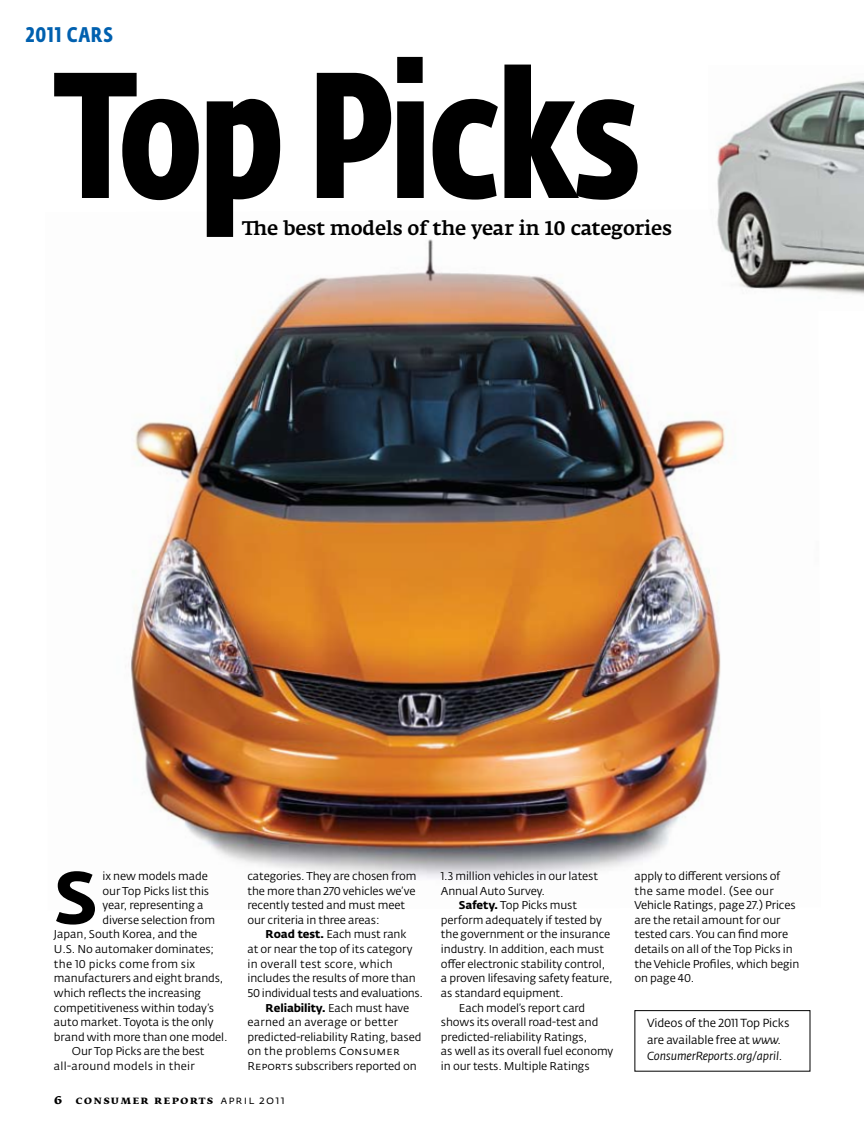
<style>
.page{position:relative;width:864px;height:1134px;background:#fff}
.page>*{position:absolute;margin:0;border:0;box-sizing:border-box;transform-origin:0 0}
.t1{font:700 177px "Fedra Sans Cond Alt Pro";letter-spacing:-.025em;color:#000}
.t2{font:700 73.35px "Fedra Sans Alt Pro";color:#000}
.t3{font:700 21px "Fedra Sans Cond Alt Pro";letter-spacing:.035em;color:#0060af}
.t4{font:500 19.5px "Fedra Serif A Std";letter-spacing:-.01em;color:#000}
.t5{font:11.7px/16.5px "Fedra Sans Alt Pro";letter-spacing:-.01em;color:#000}
.t6{font:700 11.7px "Fedra Serif B Std";letter-spacing:.1em;color:#000}
.t7{font:11.25px/14.7px "Fedra Sans Alt Pro";letter-spacing:-.01em;color:#000}
.t8{font:11.25px "Fedra Sans Alt Pro";letter-spacing:.02em;color:#000}
.t9{font:700 11.25px "Fedra Sans Alt Pro";color:#000}
.s1{font-weight:700}
.s2{font-weight:400}
.s3{font-size:13.2px}
.s4{font-family:"Fedra Sans Alt Pro";font-weight:400}
.s5{font-style:italic}
</style>
<div class="page">
<img style="left:130px;top:239px;width:597px;height:639px">
<div style="left:635px;top:1010px;width:175px;height:61px;border:1px solid #000"></div>
<img style="left:708px;top:80px;width:156px;height:230px">
<h3 class="t3" style="left:26px;top:22px;width:89px">2011 CARS</h3>
<h1 class="t1" style="left:53px;top:28px;width:590px">TOP PICKS</h1>
<h3 class="t4" style="left:242px;top:216px;width:431px">The best models of the year in 10 categories</h3>
<h2 class="t2" style="left:54px;top:852px;width:45px">S</h2>
<p class="t7" style="left:103px;top:869px;width:107px">ix new models made</p>
<p class="t7" style="left:103px;top:883px;width:108px">our Top Picks list this</p>
<p class="t7" style="left:103px;top:898px;width:103px">year, representing a</p>
<p class="t7" style="left:103px;top:912px;width:114px">diverse selection from</p>
<p class="t7" style="left:54px;top:927px;width:145px">Japan, South Korea, and the</p>
<p class="t7" style="left:54px;top:942px;width:161px">U.S. No automaker dominates;</p>
<p class="t8" style="left:54px;top:957px;width:143px">the 10 picks come from six</p>
<p class="t7" style="left:54px;top:971px;width:171px">manufacturers and eight brands,</p>
<p class="t7" style="left:54px;top:986px;width:149px">which reflects the increasing</p>
<p class="t7" style="left:54px;top:1000px;width:162px">competitiveness within today’s</p>
<p class="t7" style="left:54px;top:1015px;width:161px">auto market. Toyota is the only</p>
<p class="t7" style="left:54px;top:1029px;width:175px">brand with more than one model.</p>
<p class="t7" style="left:72px;top:1044px;width:134px">Our Top Picks are the best</p>
<p class="t7" style="left:54px;top:1059px;width:142px">all-around models in their</p>
<p class="t7" style="left:247px;top:869px;width:171px">categories. They are chosen from the more than 270 vehicles we’ve recently tested and must meet our criteria in three areas:</p>
<p class="t7" style="left:265px;top:927px;width:143px"><span class="s1">Road test.</span> Each must rank</p>
<p class="t7" style="left:247px;top:942px;width:167px">at or near the top of its category</p>
<p class="t7" style="left:247px;top:956px;width:147px">in overall test score, which</p>
<p class="t7" style="left:247px;top:971px;width:170px">includes the results of more than</p>
<p class="t7" style="left:247px;top:986px;width:177px">50 individual tests and evaluations.</p>
<p class="t9" style="left:265px;top:1001px;width:145px">Reliability. <span class="s2">Each must have</span></p>
<p class="t7" style="left:247px;top:1015px;width:152px">earned an average or better</p>
<p class="t7" style="left:247px;top:1029px;width:175px">predicted-reliability Rating, based</p>
<p class="t8" style="left:247px;top:1044px;width:154px">on the problems Consumer</p>
<p class="t7" style="left:247px;top:1059px;width:171px">Reports subscribers reported on</p>
<p class="t6" style="left:54px;top:1091px;width:232px"><span class="s3">6</span> consumer reports <span class="s4">april 2011</span></p>
<p class="t7" style="left:441px;top:869px;width:159px">1.3 million vehicles in our latest</p>
<p class="t7" style="left:441px;top:883px;width:106px">Annual Auto Survey.</p>
<p class="t7" style="left:459px;top:898px;width:120px"><span class="s1">Safety.</span> Top Picks must</p>
<p class="t7" style="left:441px;top:912px;width:162px">perform adequately if tested by</p>
<p class="t7" style="left:441px;top:927px;width:171px">the government or the insurance</p>
<p class="t7" style="left:441px;top:942px;width:165px">industry. In addition, each must</p>
<p class="t7" style="left:441px;top:956px;width:166px">offer electronic stability control,</p>
<p class="t7" style="left:441px;top:971px;width:173px">a proven lifesaving safety feature,</p>
<p class="t7" style="left:441px;top:986px;width:124px">as standard equipment.</p>
<p class="t7" style="left:459px;top:1000px;width:128px">Each model’s report card</p>
<p class="t7" style="left:441px;top:1015px;width:159px">shows its overall road-test and</p>
<p class="t7" style="left:441px;top:1029px;width:148px">predicted-reliability Ratings,</p>
<p class="t7" style="left:441px;top:1044px;width:174px">as well as its overall fuel economy</p>
<p class="t7" style="left:441px;top:1059px;width:150px">in our tests. Multiple Ratings</p>
<p class="t7" style="left:634px;top:869px;width:166px">apply to different versions of the same model. (See our<br>Vehicle Ratings, page 27.) Prices are the retail amount for our tested cars. You can find more details on all of the Top Picks in the Vehicle Profiles, which begin on page 40.</p>
<p class="t5" style="left:647px;top:1015px;width:144px">Videos of the 2011 Top Picks are available free at <span class="s5">www.<br>ConsumerReports.org/april.</span></p>
</div>
